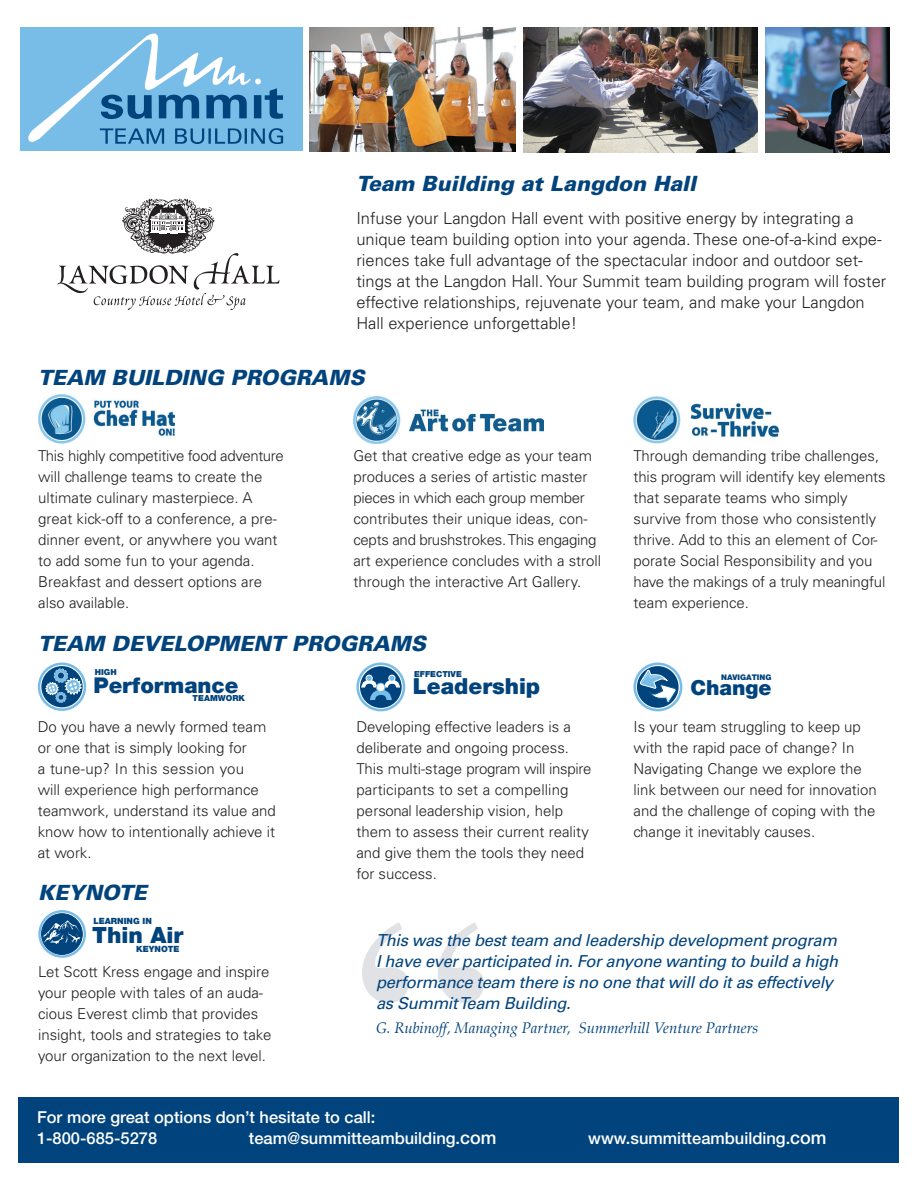
<style>
.page{position:relative;width:918px;height:1188px;background:#fff}
.page>*{position:absolute;margin:0;border:0;box-sizing:border-box;transform-origin:0 0}
.t1{font:330px "Times";color:#626e7b}
.t2{font:900 22.35px "Helvetica Neue LT";color:#01437c}
.t3{font:900 22.05px "Helvetica Neue LT";color:#01437c}
.t4{font:900 21.6px "Helvetica Neue LT";color:#01437c}
.t5{font:italic 900 21px "Univers";color:#01437c}
.t6{font:900 20.7px "Helvetica Neue LT";color:#01437c}
.t7{font:300 16.5px/21px "Univers";color:#231f20}
.t8{font:italic 16.5px/21px "Univers";letter-spacing:-.02em;color:#01437c}
.t9{font:500 16.5px/21.6px "Helvetica Neue LT Std";color:#fff}
.t10{font:300 15px/21px "Univers";color:#231f20}
.t11{font:italic 15px "Palatino";color:#01437c}
.t12{font:900 8.55px "Helvetica Neue LT";color:#01437c}
.t13{font:900 8.25px "Helvetica Neue LT";color:#01437c}
.t14{font:900 7.8px "Helvetica Neue LT";color:#01437c}
.s1{font-size:18px}
</style>
<div class="page">
<div style="left:20px;top:27px;width:283px;height:124px;background:#78bde8"></div>
<svg style="left:28px;top:33px;width:255px;height:111px"></svg>
<img style="left:309px;top:27px;width:207px;height:124px">
<img style="left:523px;top:27px;width:235px;height:125px">
<img style="left:765px;top:27px;width:124px;height:125px">
<div style="left:18px;top:1097px;width:880px;height:65px;background:#01437c"></div>
<img style="left:38px;top:394px;width:137px;height:49px">
<img style="left:353px;top:396px;width:191px;height:47px">
<img style="left:634px;top:396px;width:145px;height:48px">
<svg style="left:41px;top:666px;width:42px;height:41px"></svg>
<div style="left:38px;top:663px;width:48px;height:48px;border:3px solid #78bde8;border-radius:50%"></div>
<svg style="left:46px;top:669px;width:36px;height:34px"></svg>
<div style="left:356px;top:663px;width:49px;height:48px;border:3px solid #78bde8;border-radius:50%"></div>
<div style="left:360px;top:666px;width:42px;height:42px;background:#01437c;border-radius:50%"></div>
<svg style="left:359px;top:675px;width:43px;height:30px"></svg>
<div style="left:376px;top:683px;width:9px;height:9px;background:#fff;border-radius:50%"></div>
<div style="left:376px;top:683px;width:9px;height:9px;border:1px solid #78bde8;border-radius:50%"></div>
<div style="left:634px;top:663px;width:48px;height:48px;border:3px solid #78bde8;border-radius:50%"></div>
<svg style="left:637px;top:666px;width:42px;height:42px"></svg>
<svg style="left:640px;top:669px;width:37px;height:35px"></svg>
<div style="left:38px;top:910px;width:48px;height:48px;border:2px solid #78bde8;border-radius:50%"></div>
<div style="left:42px;top:914px;width:40px;height:40px;background:#01437c;border-radius:50%"></div>
<div style="left:41px;top:913px;width:42px;height:42px;border:1px solid #01437c;border-radius:50%"></div>
<svg style="left:42px;top:920px;width:38px;height:24px"></svg>
<svg style="left:58px;top:199px;width:221px;height:111px"></svg>
<h3 class="t5" style="left:356px;top:170px;width:341px">Team Building at Langdon Hall</h3>
<p class="t7" style="left:356px;top:208px;width:531px">Infuse your Langdon Hall event with positive energy by integrating a unique team building option into your agenda. These one-of-a-kind expe&shy;riences take full advantage of the spectacular indoor and outdoor set&shy;tings at the Langdon Hall. Your Summit team building program will foster effective relationships, rejuvenate your team, and make your Langdon Hall experience unforgettable!</p>
<h3 class="t5" style="left:38px;top:364px;width:328px">TEAM BUILDING PROGRAMS</h3>
<p class="t10" style="left:38px;top:445px;width:247px">This highly competitive food adventure will challenge teams to create the ultimate culinary masterpiece. A great kick-off to a conference, a pre&shy;dinner event, or anywhere you want to add some fun to your agenda.<br>Breakfast and dessert options are also available.</p>
<p class="t10" style="left:353px;top:445px;width:249px">Get that creative edge as your team produces a series of artistic master pieces in which each group member contributes their unique ideas, con&shy;cepts and brushstrokes. This engaging art experience concludes with a stroll through the interactive Art Gallery.</p>
<h3 class="t5" style="left:38px;top:630px;width:389px">TEAM DEVELOPMENT PROGRAMS</h3>
<p class="t13" style="left:95px;top:668px;width:23px">HIGH</p>
<p class="t13" style="left:414px;top:669px;width:49px">EFFECTIVE</p>
<h3 class="t4" style="left:93px;top:673px;width:147px">Performance</h3>
<h3 class="t3" style="left:413px;top:673px;width:129px">Leadership</h3>
<p class="t13" style="left:193px;top:694px;width:54px">TEAMWORK</p>
<p class="t10" style="left:634px;top:445px;width:254px">Through demanding tribe challenges, this program will identify key elements that separate teams who simply survive from those who consistently thrive. Add to this an element of Cor&shy;porate Social Responsibility and you have the makings of a truly meaningful team experience.</p>
<p class="t14" style="left:721px;top:673px;width:52px">NAVIGATING</p>
<h3 class="t6" style="left:690px;top:675px;width:83px">Change</h3>
<p class="t10" style="left:38px;top:716px;width:240px">Do you have a newly formed team or one that is simply looking for<br>a tune-up? In this session you<br>will experience high performance teamwork, understand its value and know how to intentionally achieve it at work.</p>
<h3 class="t5" style="left:38px;top:879px;width:64px">Keynote</h3>
<p class="t10" style="left:356px;top:716px;width:237px">Developing effective leaders is a deliberate and ongoing process.<br>This multi-stage program will inspire participants to set a compelling personal leadership vision, help them to assess their current reality and give them the tools they need for success.</p>
<p class="t10" style="left:634px;top:716px;width:245px">Is your team struggling to keep up with the rapid pace of change? In Navigating Change we explore the link between our need for innovation and the challenge of coping with the change it inevitably causes.</p>
<p class="t12" style="left:93px;top:916px;width:60px">LEARNING IN</p>
<h2 class="t2" style="left:92px;top:922px;width:93px">Thin Air</h2>
<p class="t8" style="left:376px;top:930px;width:464px">This was the best team and leadership development program I have ever participated in. For anyone wanting to build a high performance team there is no one that will do it as effectively as Summit Team Building.</p>
<p class="t11" style="left:376px;top:1016px;width:384px">G. Rubinoff, Managing Partner, Summerhill Venture Partners</p>
<h1 class="t1" style="left:353px;top:725px;width:148px">“</h1>
<p class="t12" style="left:136px;top:944px;width:45px">KEYNOTE</p>
<p class="t10" style="left:38px;top:962px;width:235px">Let Scott Kress engage and inspire your people with tales of an auda&shy;cious Everest climb that provides insight, tools and strategies to take your organization to the next level.</p>
<p class="t9" style="left:37px;top:1106px;width:340px">For more great options don’t hesitate to call:<br>1-800-685-5278</p>
<p class="t9" style="left:249px;top:1127px;width:249px">team@summitteambuilding.<span class="s1">com</span></p>
<p class="t9" style="left:588px;top:1127px;width:240px">www.summitteambuilding.<span class="s1">com</span></p>
</div>
